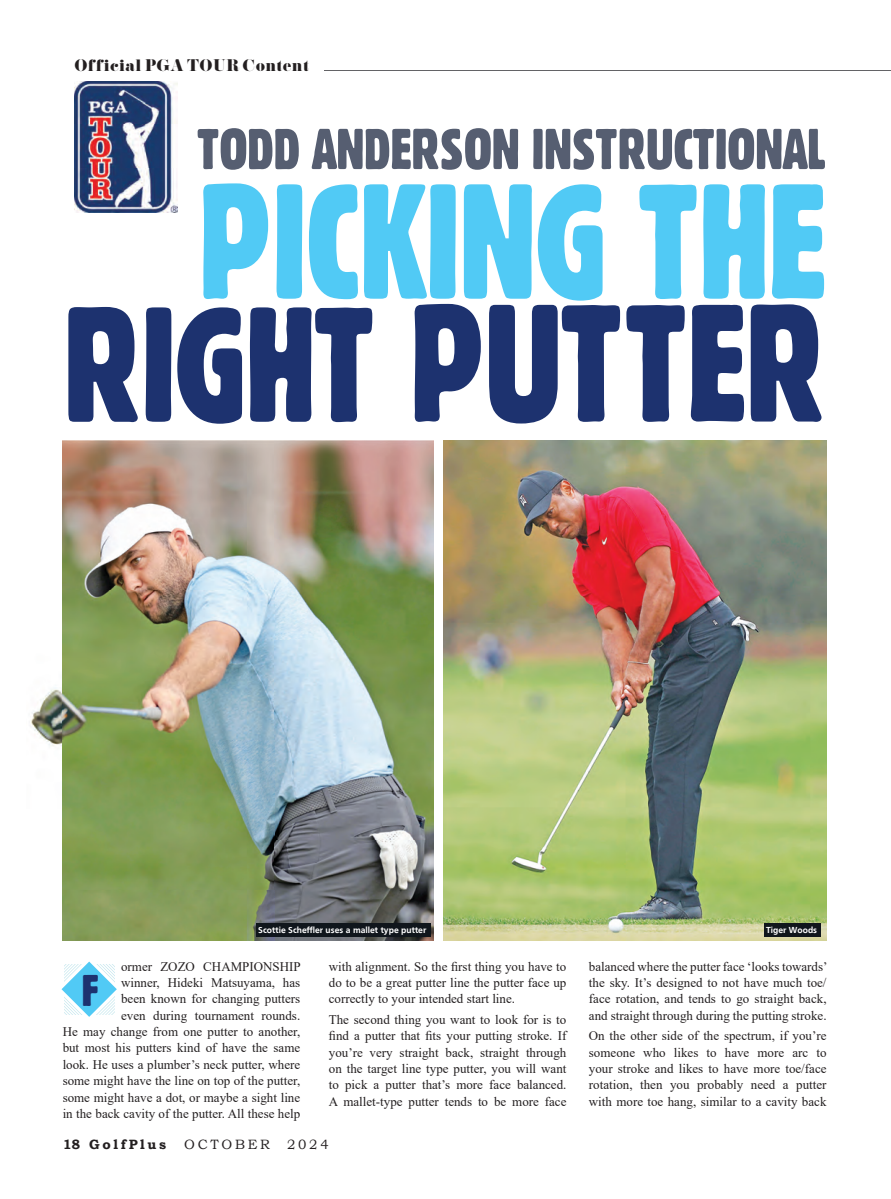
<style>
.page{position:relative;width:891px;height:1199px;background:#fff}
.page>*{position:absolute;margin:0;border:0;box-sizing:border-box;transform-origin:0 0}
.t1{font:162px "Gothic 821 Condensed BT";letter-spacing:-.01em;color:#1d326f}
.t2{font:158.85px "Gothic 821 Condensed BT";letter-spacing:-.01em;color:#51caf5}
.t3{font:55.8px "Gothic 821 Condensed BT";letter-spacing:-.01em;color:#565e71}
.t4{font:43.2px "Gothic 821 Condensed BT";color:#1d326f;scale:1.08 1}
.t5{font:15px "Pistilli";letter-spacing:.02em;color:#231f20}
.t6{font:13.5px "Bookman Old Style";letter-spacing:.2em;color:#231f20}
.t7{font:700 13.5px "Bookman Old Style";letter-spacing:.2em;color:#231f20}
.t8{font:13.2px/16.4px "Times New Roman";color:#231f20;text-align:justify}
.t9{font:700 9px "Frugal Sans";color:#fff}
.s1{font-size:158.85px}
</style>
<div class="page">
<hr style="left:325px;top:71px;width:566px;height:1px;background:#636366">
<img style="left:75px;top:81px;width:102px;height:131px">
<svg style="left:62px;top:961px;width:55px;height:56px"></svg>
<img style="left:443px;top:440px;width:384px;height:501px">
<img style="left:31px;top:440px;width:403px;height:501px">
<div style="left:256px;top:922px;width:175px;height:14px;background:#10161c"></div>
<div style="left:764px;top:922px;width:57px;height:14px;background:#10161c"></div>
<p class="t5" style="left:75px;top:59px;width:236px">Official PGA TOUR Content</p>
<h3 class="t3" style="left:197px;top:115px;width:631px">TODD ANDERSON INSTRUCTIONAL</h3>
<h2 class="t2" style="left:196px;top:146px;width:632px">PICKING THE</h2>
<h1 class="t1" style="left:63px;top:266px;width:765px"><span class="s1">RIGHT</span> PUTTER</h1>
<p class="t9" style="left:258px;top:926px;width:170px">Scottie Scheffler uses a mallet type putter</p>
<p class="t9" style="left:766px;top:926px;width:53px">Tiger Woods</p>
<p class="t8" style="left:63px;top:958px;width:240px;text-align:right">ormer ZOZO CHAMPIONSHIP<br>winner, Hideki Matsuyama, has<br>been known for changing putters<br>even during tournament rounds.<br>He may change from one putter to another, but most his putters kind of have the same look. He uses a plumber’s neck putter, where some might have the line on top of the putter, some might have a dot, or maybe a sight line in the back cavity of the putter. All these help</p>
<h3 class="t4" style="left:82px;top:965px;width:17px">F</h3>
<p class="t8" style="left:329px;top:958px;width:239px">with alignment. So the first thing you have to do to be a great putter line the putter face up correctly to your intended start line.</p>
<p class="t8" style="left:329px;top:1011px;width:239px">The second thing you want to look for is to find a putter that fits your putting stroke. If you’re very straight back, straight through on the target line type putter, you will want to pick a putter that’s more face balanced.<br>A mallet-type putter tends to be more face</p>
<p class="t7" style="left:63px;top:1136px;width:105px">18 GolfPlus</p>
<p class="t6" style="left:184px;top:1136px;width:87px">OCTOBER</p>
<p class="t6" style="left:287px;top:1136px;width:43px">2024</p>
<p class="t8" style="left:589px;top:958px;width:240px">balanced where the putter face ‘looks towards’ the sky. It’s designed to not have much toe/ face rotation, and tends to go straight back, and straight through during the putting stroke.</p>
<p class="t8" style="left:589px;top:1028px;width:239px">On the other side of the spectrum, if you’re someone who likes to have more arc to your stroke and likes to have more toe/face rotation, then you probably need a putter with more toe hang, similar to a cavity back</p>
</div>
